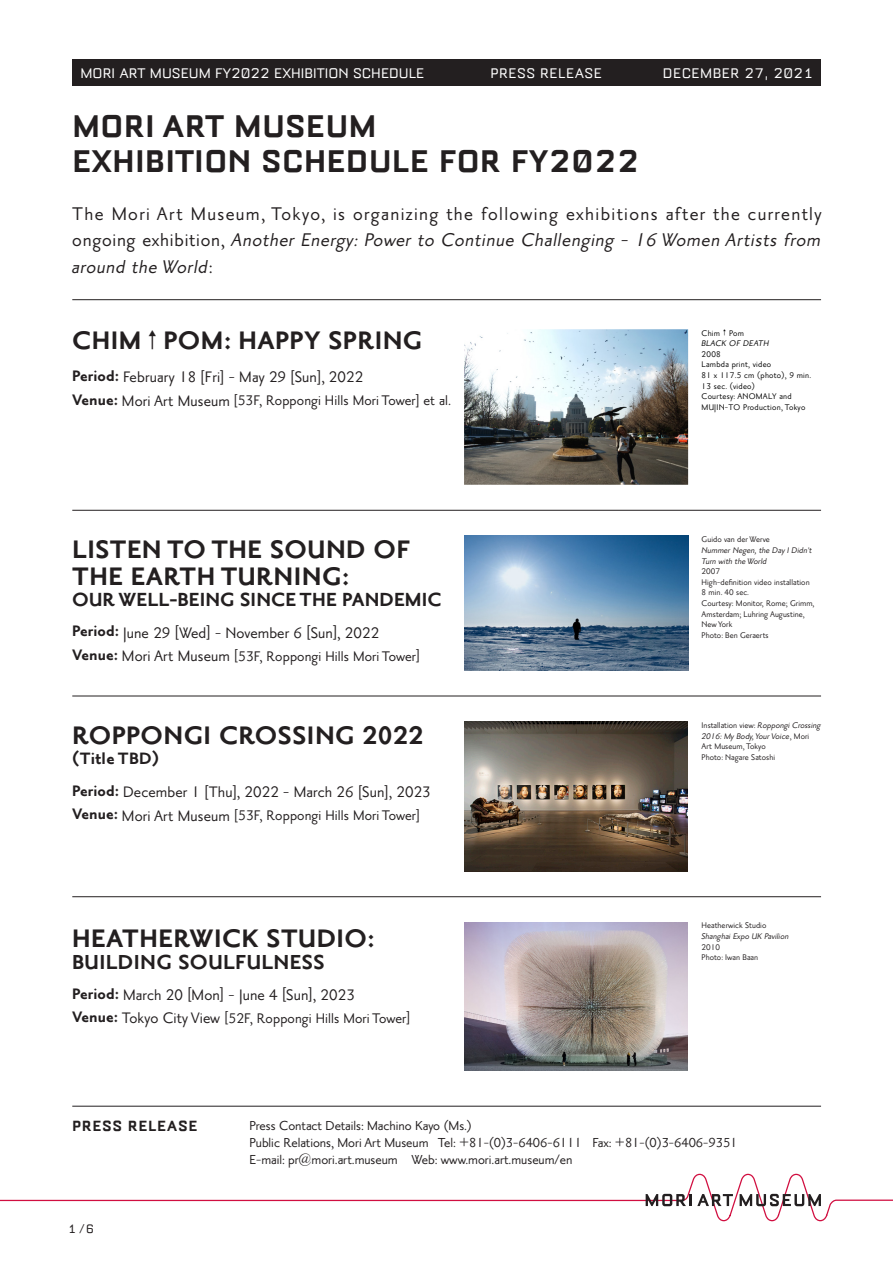
<style>
.page{position:relative;width:893px;height:1263px;background:#fff}
.page>*{position:absolute;margin:0;border:0;box-sizing:border-box;transform-origin:0 0}
.t1{font:700 38.25px/35.1px "Mori Logotype";color:#231f20}
.t2{font:900 30.9px/26.5px "Mori Priori San";letter-spacing:.015em;color:#231f20}
.t3{font:900 24.6px "Mori Priori San";letter-spacing:.015em;color:#231f20}
.t4{font:900 23.1px "Mori Priori San";letter-spacing:.005em;color:#231f20}
.t5{font:500 22.35px/26.5px "Mori Priori San";letter-spacing:.06em;color:#231f20;text-align:justify}
.t6{font:700 21.3px "Shin Go Pro";color:#231f20}
.t7{font:900 20.1px "Mori Priori San";letter-spacing:.015em;color:#231f20}
.t8{font:500 18.45px "Mori Priori San";letter-spacing:.005em;color:#231f20}
.t9{font:700 18px "Mori Logotype";letter-spacing:.03em;color:#231f20}
.t10{font:500 16.95px "Mori Priori San";letter-spacing:.005em;color:#231f20}
.t11{font:16.95px "Mori Logotype";color:#fff}
.t12{font:16.95px "Mori Logotype";letter-spacing:.025em;color:#fff}
.t13{font:500 15.9px/17px "Mori Priori San";color:#231f20}
.t14{font:14.85px "Mori Logotype";color:#231f20}
.t15{font:500 10.05px/10.6px "Mori Priori San";letter-spacing:.005em;color:#231f20}
.t16{font:500 10.05px/10.6px "Mori Priori San";letter-spacing:.03em;color:#030303}
.t17{font:italic 500 10.05px/10.6px "Mori Priori San";color:#231f20}
.t18{font:italic 500 10.05px "Mori Priori San";color:#030303}
.t19{font:6.9px "Shin Go Pro";color:#030303}
.s1{font-style:italic}
.s2{font-weight:900}
.s3{font-weight:900;font-size:18.45px}
.s4{font-size:18.45px}
.s5{font-family:"Arial";font-weight:400;font-size:7.65px}
</style>
<div class="page">
<svg style="left:0;top:1173px;width:893px;height:49px"></svg>
<hr style="left:72px;top:1106px;width:749px;height:1px;background:#231f20">
<div style="left:72px;top:60px;width:749px;height:26px;background:#231f20"></div>
<hr style="left:72px;top:299px;width:749px;height:1px;background:#231f20">
<hr style="left:72px;top:510px;width:749px;height:1px;background:#231f20">
<hr style="left:72px;top:696px;width:749px;height:1px;background:#231f20">
<hr style="left:72px;top:896px;width:749px;height:1px;background:#231f20">
<img style="left:464px;top:536px;width:224px;height:135px">
<img style="left:464px;top:722px;width:224px;height:149px">
<img style="left:464px;top:922px;width:223px;height:148px">
<img style="left:464px;top:329px;width:224px;height:156px">
<h3 class="t11" style="left:81px;top:65px;width:345px">MORI ART MUSEUM FY2022 EXHIBITION SCHEDULE</h3>
<h3 class="t12" style="left:490px;top:65px;width:113px">Press Release</h3>
<h3 class="t12" style="left:663px;top:65px;width:152px">DECEMBER 27, 2021</h3>
<h1 class="t1" style="left:72px;top:109px;width:569px">MORI ART MUSEUM<br>EXHIBITION SCHEDULE FOR FY2022</h1>
<h3 class="t5" style="left:71px;top:200px;width:754px">The Mori Art Museum, Tokyo is, organizing the following exhibitions after the currently o n g o i n g e x h i b i t i o n , <span class="s1">Another Energy: Power to Continue Challenging - 16 Women Artists from around the World</span>:</h3>
<h3 class="t6" style="left:142px;top:323px;width:23px">↑</h3>
<h2 class="t2" style="left:72px;top:327px;width:70px">CHIM</h2>
<h3 class="t8" style="left:72px;top:367px;width:292px"><span class="s2">Period:</span> February 18 [Fri -] May 29 [Sun ,[ 2022</h3>
<h3 class="t10" style="left:72px;top:392px;width:380px"><span class="s3">Venue:</span> <span class="s4">Mori Art Museum</span> [53 ,F Roppongi Hills MoriTower] et .a l</h3>
<h2 class="t2" style="left:164px;top:327px;width:260px">POM: HAPPY SPRING</h2>
<p class="t19" style="left:721px;top:327px;width:8px">↑</p>
<p class="t16" style="left:702px;top:327px;width:20px">Chim</p>
<p class="t18" style="left:701px;top:338px;width:71px">BLACK OF DEATH</p>
<p class="t16" style="left:702px;top:349px;width:111px">2008<br>Lambda print, video<br>81 x 117.5 cm (photo 9,) min.<br>13 sec (. video(<br>Courtesy: ANOMALY and<br>MUJIN-TO Production,Tokyo</p>
<p class="t16" style="left:729px;top:327px;width:16px">Pom</p>
<h2 class="t2" style="left:72px;top:536px;width:340px">LISTEN TO THE SOUND OF<br>THE EARTH TURNING:</h2>
<h3 class="t4" style="left:72px;top:588px;width:371px">OURWELL-BEING SINCETHE PANDEMIC</h3>
<h3 class="t8" style="left:72px;top:623px;width:308px"><span class="s2">Period:</span> June 29 [Wed -] November 6 [Sun ,[ 2022</h3>
<h3 class="t10" style="left:72px;top:647px;width:349px"><span class="s3">Venue:</span> <span class="s4">Mori Art Museum</span> [53 ,F Roppongi Hills MoriTower[</h3>
<h2 class="t2" style="left:72px;top:723px;width:352px">ROPPONGI CROSSING 2022</h2>
<h3 class="t7" style="left:72px;top:748px;width:88px">(Title TBD(</h3>
<h3 class="t8" style="left:72px;top:782px;width:360px"><span class="s2">Period:</span> December 1 [Thu ,] 2022 - March 26 [Sun ,[ 2023</h3>
<h3 class="t10" style="left:72px;top:806px;width:349px"><span class="s3">Venue:</span> <span class="s4">Mori Art Museum</span> [53 ,F Roppongi Hills MoriTower[</h3>
<p class="t15" style="left:702px;top:534px;width:70px">Guido van derWerve</p>
<p class="t17" style="left:807px;top:545px;width:8px">t<span class="s5">’</span></p>
<p class="t17" style="left:754px;top:545px;width:56px">, the Day I Didn</p>
<p class="t17" style="left:701px;top:545px;width:69px">Nummer Negen<br>Turn with theWorld</p>
<p class="t15" style="left:702px;top:566px;width:115px">2007<br>High-definition video installation<br>8 min. 40 sec.<br>Courtesy: Monitor, Rome; Grimm,<br>Amsterdam; Luhring Augustine,<br>NewYork<br>Photo: Ben Geraerts</p>
<p class="t15" style="left:701px;top:720px;width:123px">I n sta l l at i o n v i ew : <span class="s1">Roppongi Crossing<br>2016: My Body,YourVoice</span>, M o r i<br>Art Museum,Tokyo<br>Photo: Nagare Satoshi</p>
<h2 class="t2" style="left:72px;top:925px;width:304px">HEATHERWICK STUDIO:</h2>
<h3 class="t3" style="left:72px;top:949px;width:254px">BUILDING SOULFULNESS</h3>
<h3 class="t8" style="left:72px;top:985px;width:284px"><span class="s2">Period:</span> March 20 [Mon -] June 4 [Sun ,[ 2023</h3>
<h3 class="t10" style="left:72px;top:1009px;width:339px"><span class="s3">Venue:</span> <span class="s4">Tokyo CityView</span> [52 ,F Roppongi Hills MoriTower[</h3>
<p class="t15" style="left:702px;top:920px;width:66px">Heatherwick Studio</p>
<p class="t17" style="left:701px;top:931px;width:91px">Shanghai Expo UK Pavilion</p>
<p class="t15" style="left:702px;top:941px;width:58px">2010<br>Photo: Iwan Baan</p>
<h3 class="t9" style="left:72px;top:1117px;width:127px">press release</h3>
<h3 class="t14" style="left:68px;top:1221px;width:28px">1/6</h3>
<h3 class="t13" style="left:250px;top:1117px;width:224px">Press Contact Details: Machino Kayo (Ms (.</h3>
<h3 class="t13" style="left:438px;top:1134px;width:145px">Tel: +81- )0( 3-6406-6111</h3>
<h3 class="t13" style="left:412px;top:1134px;width:162px;text-indent:-162px">Public Relations, Mori Art Museum<br>Web: www.mori.art.museum/en</h3>
<h3 class="t13" style="left:250px;top:1151px;width:150px">-E mail: pr@mori.art.museum</h3>
<h3 class="t13" style="left:592px;top:1134px;width:147px">Fax: +81- (0) 3-6406-9351</h3>
</div>
